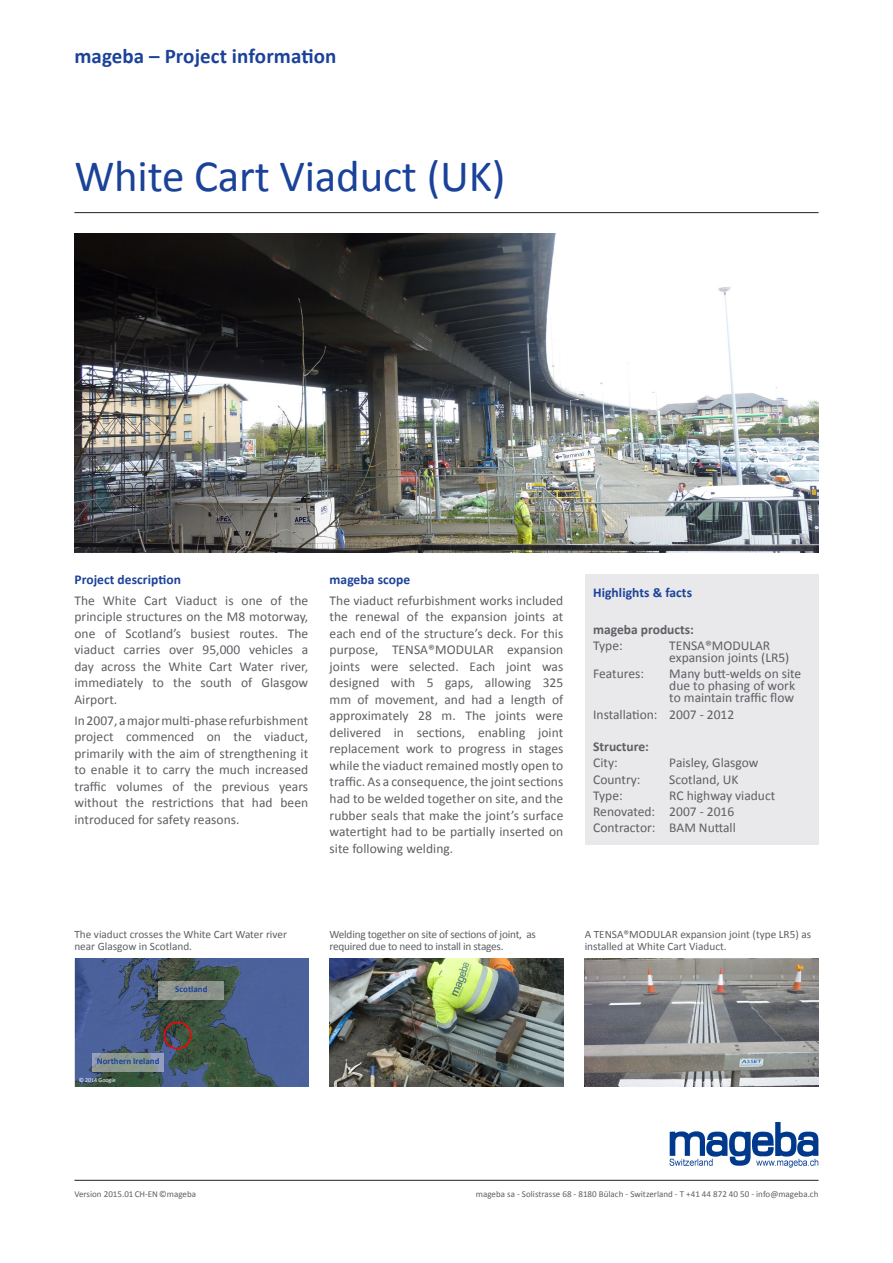
<style>
.page{position:relative;width:893px;height:1263px;background:#fff}
.page>*{position:absolute;margin:0;border:0;box-sizing:border-box;transform-origin:0 0}
.Header_top_Frontp{font:45px "Calibri";letter-spacing:-.005em;color:#1b4299}
.t1{font:700 21px "Calibri";letter-spacing:.005em;color:#1b4299}
.Fliesstext{font:13.5px/16.5px "Calibri";letter-spacing:.005em;color:#5d5f63;text-align:justify}
.Aufzählung_Highlight{font:13.5px/12px "Calibri";color:#5d5f63}
.Title_Inhalt{font:700 13.5px "Calibri";letter-spacing:.005em;color:#1b4299}
.Aufzählung_Highlight-2{font:700 13.5px "Calibri";color:#5d5f63}
.Bildbeschreibung{font:11.25px/12px "Calibri";color:#5d5f63}
.Bildbeschreibung-2{font:11.25px/12px "Calibri";letter-spacing:-.02em;color:#5d5f63}
.t2{font:9px "Calibri";color:#5d5f63}
.t3{font:700 9px "Calibri";color:#1b4299}
.t4{font:6px "Calibri";color:#fff}
</style>
<div class="page">
<img style="left:670px;top:1122px;width:149px;height:46px">
<img style="left:585px;top:959px;width:234px;height:127px">
<img style="left:330px;top:959px;width:233px;height:127px">
<img style="left:74px;top:234px;width:745px;height:319px">
<img style="left:75px;top:959px;width:233px;height:127px">
<div style="left:585px;top:574px;width:234px;height:271px;background:#e9e9eb"></div>
<hr style="left:74px;top:1180px;width:745px;height:1px;background:#231f20">
<hr style="left:74px;top:212px;width:745px;height:1px;background:#231f20">
<div style="left:164px;top:1022px;width:27px;height:27px;border:2px solid #f00;border-radius:50%"></div>
<div style="left:158px;top:981px;width:66px;height:18px;background:#8e948d"></div>
<svg style="left:92px;top:1053px;width:72px;height:18px"></svg>
<p class="t1" style="left:74px;top:41px;width:263px">mageba – Project information</p>
<p class="Header_top_Frontp" style="left:74px;top:145px;width:433px">White Cart Viaduct (UK)</p>
<p class="Title_Inhalt" style="left:74px;top:570px;width:108px">Project description</p>
<p class="Fliesstext" style="left:74px;top:592px;width:235px">The White Cart Viaduct is one of the principle structures on the M8 motorway, one of Scotland’s busiest routes. The viaduct carries over 95,000 vehicles a day across the White Cart Water river, immediately to the south of Glasgow Airport.</p>
<p class="Fliesstext" style="left:74px;top:712px;width:235px">In 2007, a major multi-phase refurbishment project commenced on the viaduct, primarily with the aim of strengthening it to enable it to carry the much increased traffic volumes of the previous years without the restrictions that had been introduced for safety reasons.</p>
<p class="Title_Inhalt" style="left:330px;top:570px;width:82px">mageba scope</p>
<p class="Fliesstext" style="left:330px;top:592px;width:235px">The viaduct refurbishment works included the renewal of the expansion joints at each end of the structure’s deck. For this purpose, TENSA®MODULAR expansion joints were selected. Each joint was designed with 5 gaps, allowing 325 mm of movement, and had a length of approximately 28 m. The joints were delivered in sections, enabling joint replacement work to progress in stages while the viaduct remained mostly open to traffic. As a consequence, the joint sections had to be welded together on site, and the rubber seals that make the joint’s surface watertight had to be partially inserted on site following welding.</p>
<p class="Title_Inhalt" style="left:593px;top:583px;width:100px">Highlights &amp; facts</p>
<p class="Aufzählung_Highlight-2" style="left:593px;top:620px;width:102px">mageba products:</p>
<p class="Aufzählung_Highlight" style="left:593px;top:639px;width:31px">Type:</p>
<p class="Aufzählung_Highlight" style="left:669px;top:639px;width:121px">TENSA®MODULAR expansion joints (LR5)</p>
<p class="Aufzählung_Highlight" style="left:593px;top:667px;width:52px">Features:</p>
<p class="Aufzählung_Highlight" style="left:669px;top:667px;width:133px">Many butt-welds on site due to phasing of work to maintain traffic flow</p>
<p class="Aufzählung_Highlight" style="left:593px;top:708px;width:143px">Installation: 2007 - 2012</p>
<p class="Aufzählung_Highlight-2" style="left:593px;top:737px;width:57px">Structure:</p>
<p class="Aufzählung_Highlight" style="left:593px;top:756px;width:26px">City:</p>
<p class="Aufzählung_Highlight" style="left:669px;top:756px;width:91px">Paisley, Glasgow</p>
<p class="Aufzählung_Highlight" style="left:593px;top:773px;width:49px">Country:</p>
<p class="Aufzählung_Highlight" style="left:669px;top:773px;width:71px">Scotland, UK</p>
<p class="Aufzählung_Highlight" style="left:593px;top:789px;width:31px">Type:</p>
<p class="Aufzählung_Highlight" style="left:669px;top:789px;width:107px">RC highway viaduct</p>
<p class="Aufzählung_Highlight" style="left:593px;top:805px;width:143px">Renovated: 2007 - 2016</p>
<p class="Aufzählung_Highlight" style="left:593px;top:821px;width:144px">Contractor: BAM Nuttall</p>
<p class="Bildbeschreibung" style="left:74px;top:928px;width:214px">The viaduct crosses the White Cart Water river near Glasgow in Scotland.</p>
<p class="Bildbeschreibung-2" style="left:330px;top:928px;width:208px">Welding together on site of sections of joint, as required due to need to install in stages.</p>
<p class="Bildbeschreibung" style="left:585px;top:928px;width:228px">A TENSA®MODULAR expansion joint (type LR5) as installed at White Cart Viaduct.</p>
<p class="t3" style="left:175px;top:983px;width:34px">Scotland</p>
<p class="t3" style="left:97px;top:1054px;width:64px">Northern Ireland</p>
<p class="t4" style="left:79px;top:1076px;width:39px">© 2014 Google</p>
<p class="t2" style="left:74px;top:1188px;width:123px">Version 2015.01 CH-EN ©mageba</p>
<p class="t2" style="left:476px;top:1188px;width:344px">mageba sa - Solistrasse 68 - 8180 Bülach - Switzerland - T +41 44 872 40 50 - info@mageba.ch</p>
</div>
